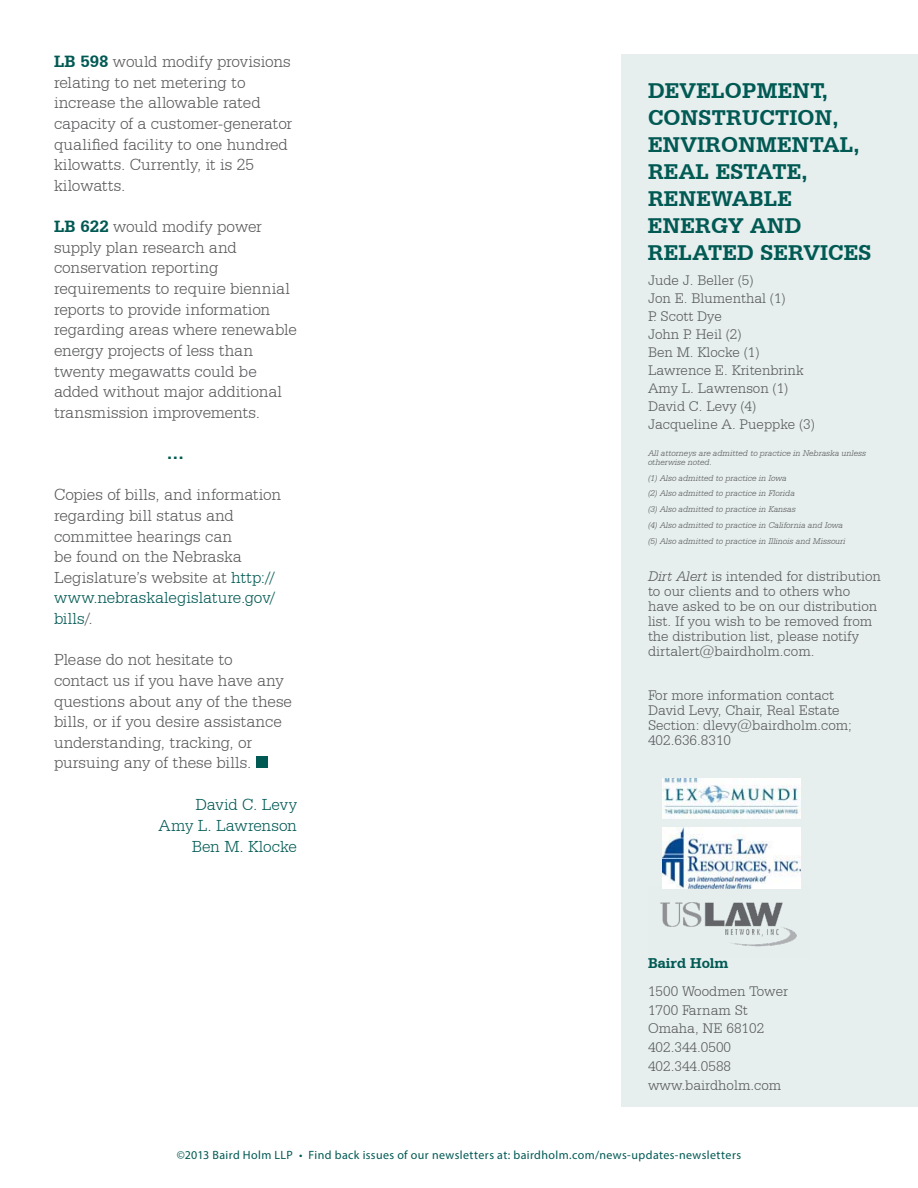
<style>
.page{position:relative;width:918px;height:1188px;background:#fff}
.page>*{position:absolute;margin:0;border:0;box-sizing:border-box;transform-origin:0 0}
.t1{font:700 22.5px "Serifa BT";letter-spacing:.01em;color:#005953}
.t2{font:300 17.25px/20.7px "Serifa BT";letter-spacing:-.005em;color:#58595b}
.t3{font:300 17.25px/21px "Serifa BT";letter-spacing:-.01em;color:#005953;text-align:right}
.t4{font:700 17.25px "Serifa BT";color:#005953}
.t5{font:300 15px/18px "Serifa BT";color:#58595b}
.t6{font:700 15px "Serifa BT";color:#005953}
.t7{font:12px "Myriad Pro";letter-spacing:.03em;color:#005953}
.t8{font:italic 300 9px/15.8px "Serifa BT";color:#58595b}
.s1{font-weight:700;color:#005953}
.s2{color:#005953}
.s3{font-style:italic}
</style>
<div class="page">
<div style="left:621px;top:54px;width:297px;height:1053px;background:#e6eeee"></div>
<div style="left:256px;top:756px;width:12px;height:12px;background:#005953"></div>
<img style="left:660px;top:887px;width:141px;height:60px">
<img style="left:662px;top:828px;width:138px;height:60px">
<img style="left:662px;top:778px;width:138px;height:41px">
<p class="t2" style="left:54px;top:51px;width:240px"><span class="s1">LB 598</span> would modify provisions relating to net metering to increase the allowable rated capacity of a customer-generator qualified facility to one hundred kilowatts. Currently, it is 25 kilowatts.</p>
<p class="t2" style="left:54px;top:216px;width:244px"><span class="s1">LB 622</span> would modify power supply plan research and conservation reporting requirements to require biennial reports to provide information regarding areas where renewable energy projects of less than twenty megawatts could be added without major additional transmission improvements.</p>
<p class="t4" style="left:167px;top:443px;width:19px">…</p>
<p class="t2" style="left:54px;top:484px;width:229px">Copies of bills, and information regarding bill status and committee hearings can<br>be found on the Nebraska<br>Legislature’s website at <span class="s2">http:// www.nebraskalegislature.gov/ bills</span>/.</p>
<p class="t2" style="left:54px;top:649px;width:240px">Please do not hesitate to<br>contact us if you have have any questions about any of the these bills, or if you desire assistance understanding, tracking, or pursuing any of these bills.</p>
<p class="t3" style="left:159px;top:794px;width:140px">David C. Levy<br>Amy L. Lawrenson<br>Ben M. Klocke</p>
<h1 class="t1" style="left:648px;top:77px;width:66px">DEVELOPMEN</h1>
<h1 class="t1" style="left:810px;top:77px;width:19px">T,</h1>
<h1 class="t1" style="left:648px;top:104px;width:33px">CONS</h1>
<h1 class="t1" style="left:712px;top:104px;width:93px">TRUCTION</h1>
<h1 class="t1" style="left:833px;top:104px;width:8px">,</h1>
<h1 class="t1" style="left:648px;top:131px;width:67px">ENVIRONMEN</h1>
<h1 class="t1" style="left:810px;top:131px;width:51px">TAL ,</h1>
<h1 class="t1" style="left:648px;top:158px;width:16px">REAL</h1>
<h1 class="t1" style="left:716px;top:158px;width:93px">ESTATE,</h1>
<h1 class="t1" style="left:648px;top:185px;width:33px">RENE</h1>
<h1 class="t1" style="left:711px;top:185px;width:37px">WABLE</h1>
<h1 class="t1" style="left:648px;top:212px;width:17px">ENER</h1>
<h1 class="t1" style="left:711px;top:212px;width:57px">GY AND</h1>
<h1 class="t1" style="left:648px;top:239px;width:17px">RELA</h1>
<h1 class="t1" style="left:708px;top:239px;width:68px">TED SER</h1>
<h1 class="t1" style="left:803px;top:239px;width:31px">VICES</h1>
<p class="t5" style="left:648px;top:271px;width:168px">Jude J. Beller (5)<br>Jon E. Blumenthal (1)<br>P. Scott Dye<br>John P. Heil (2)<br>Ben M. Klocke (1)<br>Lawrence E. Kritenbrink<br>Amy L. Lawrenson (1)<br>David C. Levy (4)<br>Jacqueline A. Pueppke (3)</p>
<p class="t8" style="left:648px;top:448px;width:220px;line-height:9px">All attorneys are admitted to practice in Nebraska unless otherwise noted.</p>
<p class="t8" style="left:648px;top:470px;width:199px">(1) Also admitted to practice in Iowa<br>(2) Also admitted to practice in Florida<br>(3) Also admitted to practice in Kansas<br>(4) Also admitted to practice in California and Iowa (5) Also admitted to practice in Illinois and Missouri</p>
<p class="t5" style="left:648px;top:569px;width:234px;line-height:15px"><span class="s3">Dirt Alert</span> is intended for distribution to our clients and to others who have asked to be on our distribution list. If you wish to be removed from the distribution list, please notify dirtalert@bairdholm.com.</p>
<p class="t5" style="left:648px;top:687px;width:206px;line-height:15px">For more information contact<br>David Levy, Chair, Real Estate<br>Section: dlevy@bairdholm.com;<br>402.636.8310</p>
<p class="t6" style="left:648px;top:954px;width:82px">BAIRD HOLM</p>
<p class="t5" style="left:648px;top:982px;width:142px;line-height:18.8px">1500 Woodmen Tower<br>1700 Farnam St<br>Omaha, NE 68102<br>402.344.0500<br>402.344.0588 www.bairdholm.com</p>
<p class="t5" style="left:648px;top:977px;width:118px;line-height:25.5px">Omaha, NE 68102<br>402.344.0500</p>
<p class="t5" style="left:648px;top:1021px;width:135px;line-height:25.5px">402.344.0588 www.bairdholm.com</p>
<p class="t7" style="left:177px;top:1148px;width:566px">©2013 Baird Holm LLP • Find back issues of our newsletters at: bairdholm.com/news-updates-newsletters</p>
</div>
